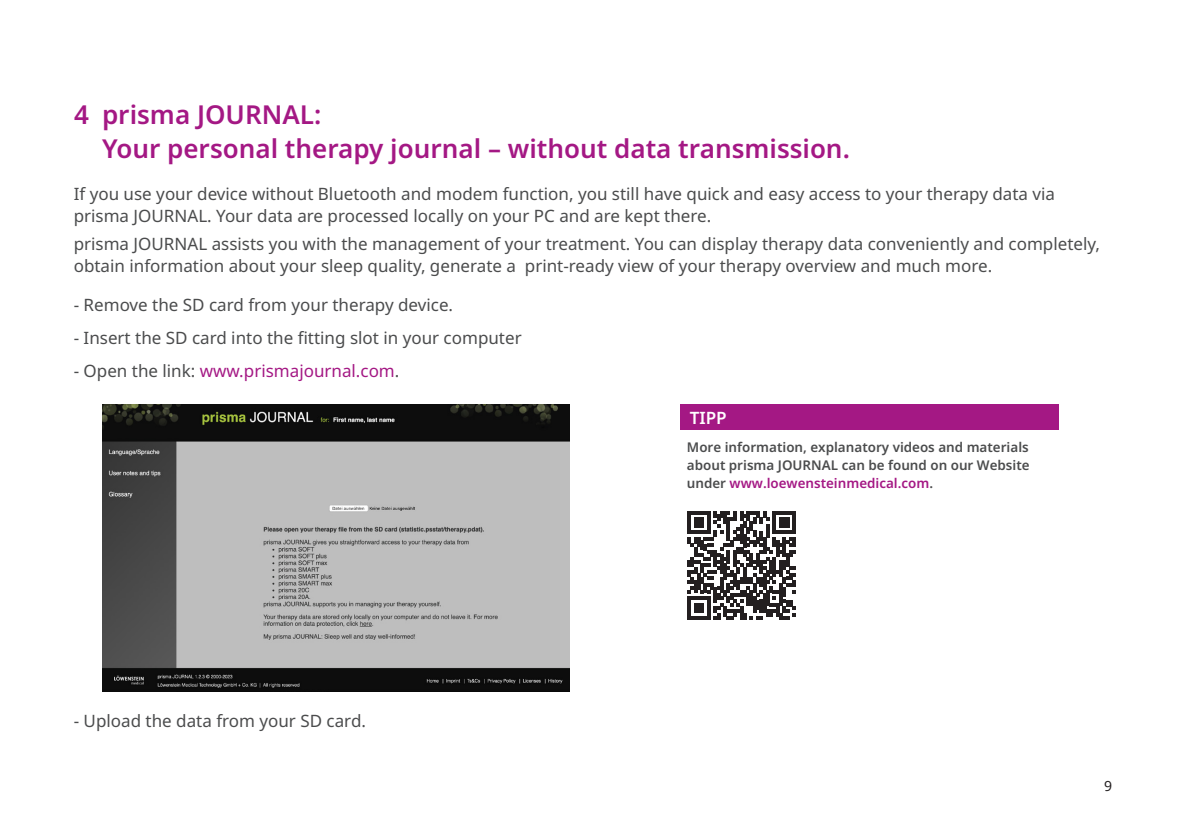
<style>
.page{position:relative;width:1191px;height:840px;background:#fff}
.page>*{position:absolute;margin:0;border:0;box-sizing:border-box;transform-origin:0 0}
.Headline{font:600 26px/34px "Noto Sans";color:#a41884}
.Bullets_mit_Fleißtext_9auf12_5{font:17px/22px "Noto Sans";color:#4b4c4d}
.Bullets_mit_Fleißtext_9auf12_5-2{font:17px "Noto Sans";color:#a41884}
.FT_8pt_10pt{font:600 17px "Noto Sans";color:#fff}
.t1{font:14px "Noto Sans";color:#231f20}
.FT_8pt_10pt-2{font:600 13.4px/18px "Noto Sans";color:#4b4c4d;text-align:justify}
.s1{color:#4b4c4d}
.s2{color:#a41884}
</style>
<div class="page">
<img style="left:102px;top:404px;width:468px;height:287px">
<div style="left:680px;top:404px;width:378px;height:25px;background:#a41884"></div>
<svg style="left:687px;top:511px;width:108px;height:108px"></svg>
<p class="Headline" style="left:102px;top:98px;width:749px;text-indent:-28px">4 prisma JOURNAL:<br>Your personal therapy journal – without data transmission.</p>
<p class="Bullets_mit_Fleißtext_9auf12_5" style="left:74px;top:183px;width:983px">If you use your device without Bluetooth and modem function, you still have quick and easy access to your therapy data via prisma JOURNAL. Your data are processed locally on your PC and are kept there.</p>
<p class="Bullets_mit_Fleißtext_9auf12_5" style="left:74px;top:232px;width:1027px">prisma JOURNAL assists you with the management of your treatment. You can display therapy data conveniently and completely, obtain information about your sleep quality, generate a print-ready view of your therapy overview and much more.</p>
<p class="Bullets_mit_Fleißtext_9auf12_5" style="left:74px;top:293px;width:381px">- Remove the SD card from your therapy device.</p>
<p class="Bullets_mit_Fleißtext_9auf12_5" style="left:74px;top:327px;width:449px">- Insert the SD card into the fitting slot in your computer</p>
<p class="Bullets_mit_Fleißtext_9auf12_5-2" style="left:74px;top:361px;width:327px"><span class="s1">- Open the link:</span> www.prismajournal.com<span class="s1">.</span></p>
<p class="FT_8pt_10pt" style="left:689px;top:408px;width:39px">TIPP</p>
<p class="Bullets_mit_Fleißtext_9auf12_5" style="left:74px;top:709px;width:294px">- Upload the data from your SD card.</p>
<p class="FT_8pt_10pt-2" style="left:687px;top:438px;width:344px">More information, explanatory videos and materials about prisma JOURNAL can be found on our Website under <span class="s2">www.loewensteinmedical.com</span>.</p>
<p class="t1" style="left:1104px;top:777px;width:10px">9</p>
</div>
